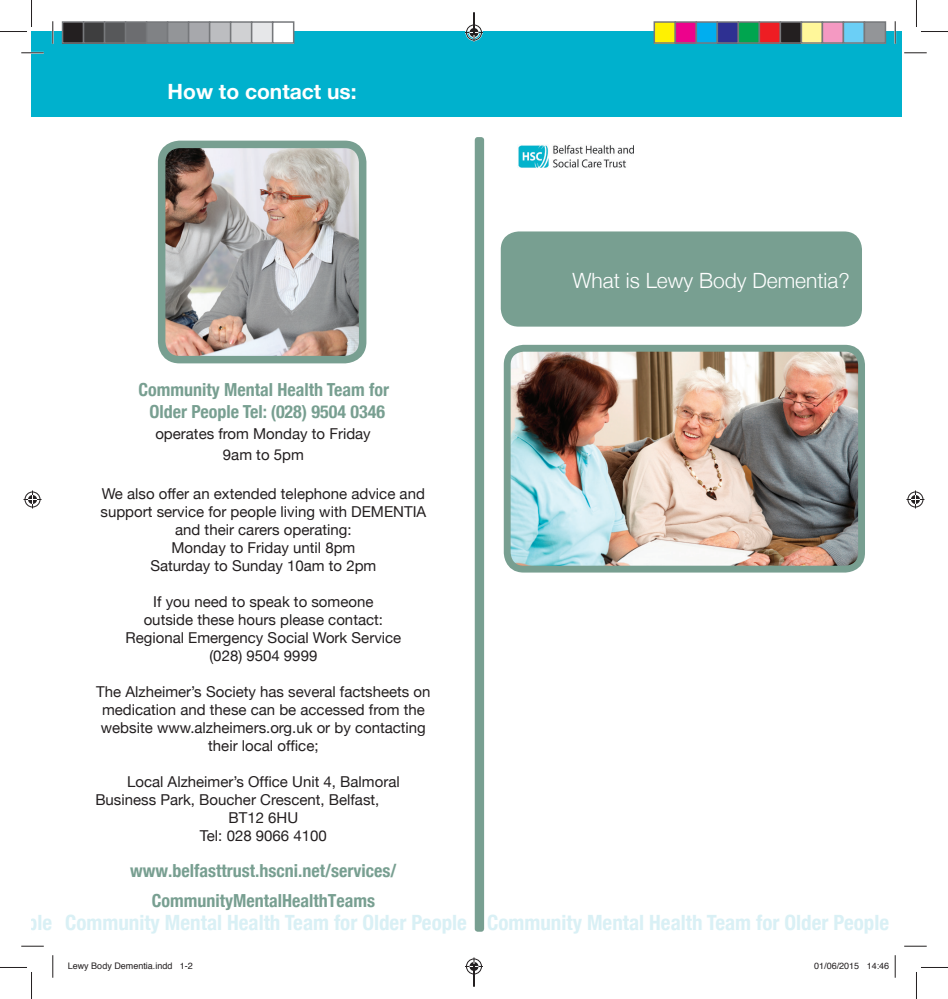
<style>
.page{position:relative;width:948px;height:999px;background:#fff}
.page>*{position:absolute;margin:0;border:0;box-sizing:border-box;transform-origin:0 0}
.t1{font:700 condensed 21px "Helvetica Neue";color:#d9f0f5}
.t2{font:700 21px "Helvetica Neue";color:#fff}
.t3{font:300 21px "Helvetica Neue";color:#fff}
.t4{font:700 condensed 18px/21.6px "Helvetica Neue";color:#789f91;text-align:center}
.t5{font:15px/18px "Helvetica Neue";color:#231f20;text-align:center}
.t6{font:9px "Helvetica";color:#231f20}
</style>
<div class="page">
<div style="left:500px;top:231px;width:361px;height:95px;background:#789f91;border-radius:18px"></div>
<img style="left:518px;top:145px;width:115px;height:23px">
<img style="left:511px;top:353px;width:350px;height:214px">
<div style="left:503px;top:345px;width:361px;height:227px;border:7px solid #789f91;border-radius:16px"></div>
<img style="left:167px;top:150px;width:190px;height:204px">
<div style="left:158px;top:141px;width:208px;height:222px;border:8px solid #789f91;border-radius:18px"></div>
<div style="left:474px;top:137px;width:10px;height:794px;background:#789f91;border-radius:3px"></div>
<div style="left:32px;top:32px;width:870px;height:85px;background:#00b1cd"></div>
<hr style="left:21px;top:52px;width:23px;height:2px;background:#fff">
<hr style="left:52px;top:21px;width:2px;height:23px;background:#fff">
<hr style="left:894px;top:21px;width:2px;height:23px;background:#fff">
<svg style="left:21px;top:53px;width:23px;height:1px"></svg>
<svg style="left:904px;top:53px;width:22px;height:1px"></svg>
<svg style="left:21px;top:945px;width:23px;height:1px"></svg>
<svg style="left:904px;top:945px;width:22px;height:1px"></svg>
<svg style="left:53px;top:21px;width:1px;height:23px"></svg>
<svg style="left:53px;top:955px;width:1px;height:22px"></svg>
<svg style="left:894px;top:21px;width:1px;height:23px"></svg>
<svg style="left:0;top:0;width:32px;height:32px"></svg>
<svg style="left:0;top:967px;width:32px;height:31px"></svg>
<svg style="left:916px;top:0;width:31px;height:32px"></svg>
<svg style="left:916px;top:967px;width:31px;height:31px"></svg>
<svg style="left:24px;top:490px;width:18px;height:18px"></svg>
<svg style="left:906px;top:490px;width:18px;height:18px"></svg>
<div style="left:63px;top:22px;width:21px;height:21px;background:#231f20"></div>
<div style="left:62px;top:21px;width:22px;height:23px;border:2px solid #76787b"></div>
<div style="left:84px;top:22px;width:21px;height:21px;background:#3e3e3f"></div>
<div style="left:83px;top:21px;width:22px;height:23px;border:2px solid #76787b"></div>
<div style="left:105px;top:22px;width:21px;height:21px;background:#57585a"></div>
<div style="left:104px;top:21px;width:22px;height:23px;border:2px solid #76787b"></div>
<div style="left:126px;top:22px;width:21px;height:21px;background:#6c6d70"></div>
<div style="left:125px;top:21px;width:22px;height:23px;border:2px solid #76787b"></div>
<div style="left:147px;top:22px;width:21px;height:21px;background:#808285"></div>
<div style="left:146px;top:21px;width:22px;height:23px;border:2px solid #76787b"></div>
<div style="left:168px;top:22px;width:21px;height:21px;background:#939598"></div>
<div style="left:167px;top:21px;width:22px;height:23px;border:2px solid #76787b"></div>
<div style="left:189px;top:22px;width:21px;height:21px;background:#a7a8ac"></div>
<div style="left:188px;top:21px;width:22px;height:23px;border:2px solid #76787b"></div>
<div style="left:210px;top:22px;width:21px;height:21px;background:#bcbdc0"></div>
<div style="left:209px;top:21px;width:22px;height:23px;border:2px solid #76787b"></div>
<div style="left:231px;top:22px;width:21px;height:21px;background:#d0d1d3"></div>
<div style="left:230px;top:21px;width:22px;height:23px;border:2px solid #76787b"></div>
<div style="left:252px;top:22px;width:21px;height:21px;background:#e6e7e9"></div>
<div style="left:251px;top:21px;width:22px;height:23px;border:2px solid #76787b"></div>
<div style="left:273px;top:22px;width:21px;height:21px;background:#fff"></div>
<div style="left:272px;top:21px;width:22px;height:23px;border:2px solid #76787b"></div>
<div style="left:654px;top:22px;width:21px;height:21px;background:#fff101"></div>
<div style="left:653px;top:21px;width:23px;height:23px;border:2px solid #76787b"></div>
<div style="left:675px;top:22px;width:21px;height:21px;background:#ed028c"></div>
<div style="left:674px;top:21px;width:23px;height:23px;border:2px solid #76787b"></div>
<div style="left:696px;top:22px;width:21px;height:21px;background:#00aeef"></div>
<div style="left:695px;top:21px;width:23px;height:23px;border:2px solid #76787b"></div>
<div style="left:717px;top:22px;width:21px;height:21px;background:#2e3092"></div>
<div style="left:716px;top:21px;width:23px;height:23px;border:2px solid #76787b"></div>
<div style="left:738px;top:22px;width:21px;height:21px;background:#00a54f"></div>
<div style="left:737px;top:21px;width:23px;height:23px;border:2px solid #76787b"></div>
<div style="left:759px;top:22px;width:21px;height:21px;background:#ee1d23"></div>
<div style="left:758px;top:21px;width:23px;height:23px;border:2px solid #76787b"></div>
<div style="left:780px;top:22px;width:21px;height:21px;background:#231f20"></div>
<div style="left:779px;top:21px;width:23px;height:23px;border:2px solid #76787b"></div>
<div style="left:801px;top:22px;width:21px;height:21px;background:#fff79a"></div>
<div style="left:800px;top:21px;width:23px;height:23px;border:2px solid #76787b"></div>
<div style="left:822px;top:22px;width:21px;height:21px;background:#f499c2"></div>
<div style="left:821px;top:21px;width:23px;height:23px;border:2px solid #76787b"></div>
<div style="left:843px;top:22px;width:21px;height:21px;background:#6bcff6"></div>
<div style="left:842px;top:21px;width:23px;height:23px;border:2px solid #76787b"></div>
<div style="left:864px;top:22px;width:21px;height:21px;background:#939598"></div>
<div style="left:863px;top:21px;width:23px;height:23px;border:2px solid #76787b"></div>
<svg style="left:894px;top:955px;width:1px;height:22px"></svg>
<svg style="left:465px;top:12px;width:18px;height:30px"></svg>
<svg style="left:465px;top:957px;width:18px;height:29px"></svg>
<h1 class="t2" style="left:169px;top:71px;width:191px">How to contact us:</h1>
<h1 class="t2" style="left:167px;top:75px;width:191px">How to contact us:</h1>
<h1 class="t3" style="left:572px;top:263px;width:278px">What is Lewy Body Dementia?</h1>
<p class="t4" style="left:138px;top:378px;width:252px">Community Mental Health Team for<br>Older People Tel: (028) 9504 0346</p>
<p class="t5" style="left:155px;top:424px;width:217px;line-height:21px">operates from Monday to Friday<br>9am to 5pm</p>
<p class="t5" style="left:100px;top:485px;width:327px">We also offer an extended telephone advice and support service for people living with DEMENTIA and their carers operating:<br>Monday to Friday until 8pm<br>Saturday to Sunday 10am to 2pm</p>
<p class="t5" style="left:125px;top:593px;width:277px">If you need to speak to someone<br>outside these hours please contact:<br>Regional Emergency Social Work Service (028) 9504 9999</p>
<p class="t5" style="left:96px;top:683px;width:336px">The Alzheimer’s Society has several factsheets on medication and these can be accessed from the website www.alzheimers.org.uk or by contacting their local office;</p>
<p class="t5" style="left:127px;top:773px;width:274px">Local Alzheimer’s Office Unit 4, Balmoral</p>
<p class="t5" style="left:95px;top:791px;width:285px">Business Park, Boucher Crescent, Belfast,</p>
<p class="t5" style="left:228px;top:809px;width:71px">BT12 6HU</p>
<p class="t5" style="left:200px;top:827px;width:128px">Tel: 028 9066 4100</p>
<p class="t4" style="left:130px;top:854px;width:268px;line-height:30px">www.belfasttrust.hscni.net/services/<br>CommunityMentalHealthTeams</p>
<h1 class="t1" style="left:-3px;top:904px;width:894px">People Community Mental Health Team for Older People Community Mental Health Team for Older People</h1>
<p class="t6" style="left:68px;top:958px;width:127px">Lewy Body Dementia.indd 1-2</p>
<p class="t6" style="left:814px;top:958px;width:77px">01/06/2015 14:46</p>
</div>
